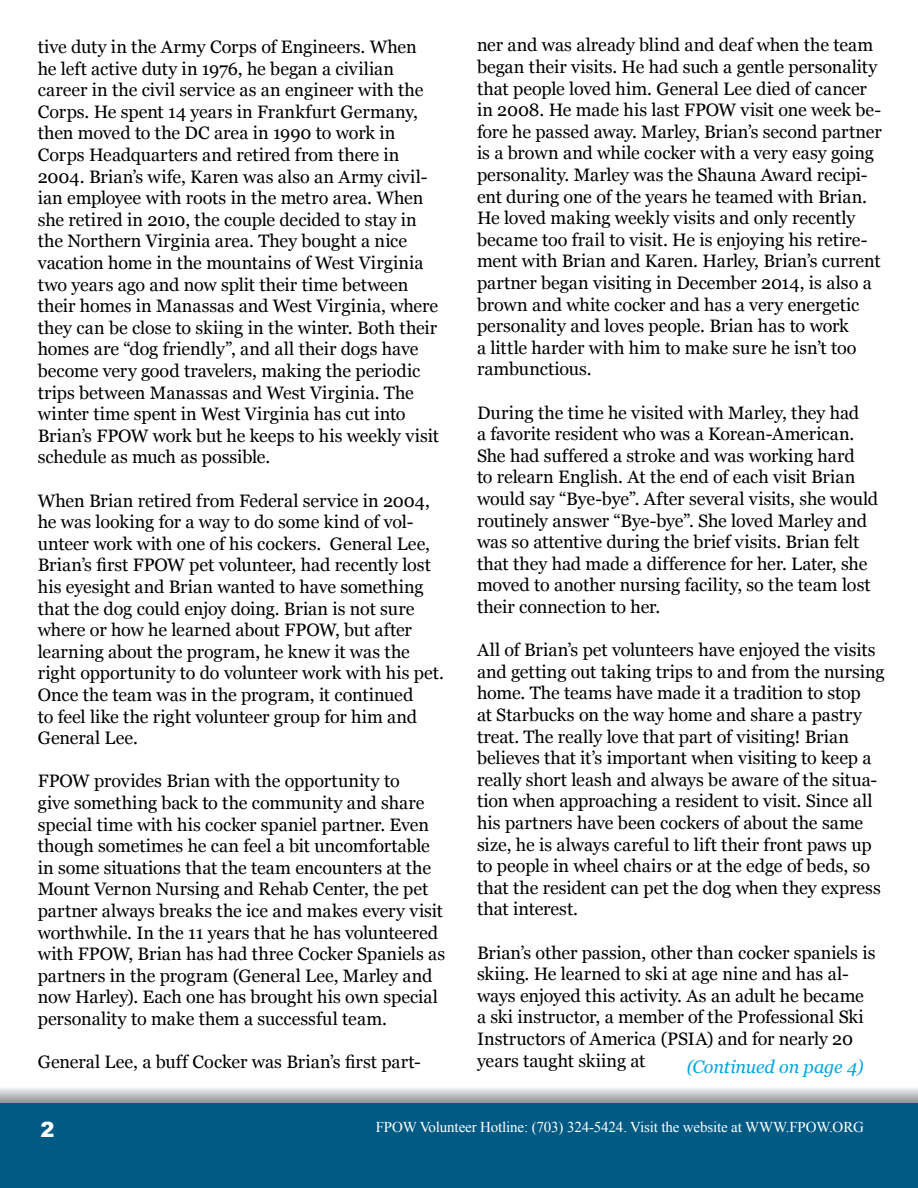
<style>
.page{position:relative;width:918px;height:1188px;background:#fff}
.page>*{position:absolute;margin:0;border:0;box-sizing:border-box;transform-origin:0 0}
.t1{font:900 21px "Arial";color:#fff}
.t2{font:18px/21.6px "Georgia";letter-spacing:-.005em;color:#000}
.t3{font:italic 18px "Georgia";letter-spacing:-.01em;color:#00a4e3}
.t4{font:15px "Times New Roman";letter-spacing:-.01em;color:#fff}
</style>
<div class="page">
<svg style="left:0;top:1088px;width:918px;height:15px;background:#bdbfc1"></svg>
<div style="left:0;top:1103px;width:918px;height:85px;background:#005a84"></div>
<p class="t2" style="left:477px;top:35px;width:406px">ner and was already blind and deaf when the team began their visits. He had such a gentle personality that people loved him. General Lee died of cancer in 2008. He made his last FPOW visit one week be&shy;fore he passed away. Marley, Brian’s second partner is a brown and while cocker with a very easy going personality. Marley was the Shauna Award recipi&shy;ent during one of the years he teamed with Brian.<br>He loved making weekly visits and only recently became too frail to visit. He is enjoying his retire&shy;ment with Brian and Karen. Harley, Brian’s current partner began visiting in December 2014, is also a brown and white cocker and has a very energetic personality and loves people. Brian has to work<br>a little harder with him to make sure he isn’t too rambunctious.</p>
<p class="t2" style="left:477px;top:402px;width:403px">During the time he visited with Marley, they had<br>a favorite resident who was a Korean-American.<br>She had suffered a stroke and was working hard<br>to relearn English. At the end of each visit Brian would say “Bye-bye”. After several visits, she would routinely answer “Bye-bye”. She loved Marley and was so attentive during the brief visits. Brian felt that they had made a difference for her. Later, she moved to another nursing facility, so the team lost their connection to her.</p>
<p class="t2" style="left:477px;top:640px;width:409px">All of Brian’s pet volunteers have enjoyed the visits and getting out taking trips to and from the nursing home. The teams have made it a tradition to stop<br>at Starbucks on the way home and share a pastry treat. The really love that part of visiting! Brian believes that it’s important when visiting to keep a really short leash and always be aware of the situa&shy;tion when approaching a resident to visit. Since all his partners have been cockers of about the same size, he is always careful to lift their front paws up to people in wheel chairs or at the edge of beds, so that the resident can pet the dog when they express that interest.</p>
<p class="t2" style="left:477px;top:942px;width:400px">Brian’s other passion, other than cocker spaniels is skiing. He learned to ski at age nine and has al&shy;ways enjoyed this activity. As an adult he became a ski instructor, a member of the Professional Ski Instructors of America (PSIA) and for nearly 20 years taught skiing at</p>
<p class="t2" style="left:38px;top:36px;width:403px">tive duty in the Army Corps of Engineers. When he left active duty in 1976, he began a civilian career in the civil service as an engineer with the Corps. He spent 14 years in Frankfurt Germany, then moved to the DC area in 1990 to work in Corps Headquarters and retired from there in 2004. Brian’s wife, Karen was also an Army civil&shy;ian employee with roots in the metro area. When she retired in 2010, the couple decided to stay in the Northern Virginia area. They bought a nice vacation home in the mountains of West Virginia two years ago and now split their time between their homes in Manassas and West Virginia, where they can be close to skiing in the winter. Both their homes are “dog friendly”, and all their dogs have become very good travelers, making the periodic trips between Manassas and West Virginia. The winter time spent in West Virginia has cut into Brian’s FPOW work but he keeps to his weekly visit schedule as much as possible.</p>
<p class="t2" style="left:38px;top:490px;width:408px">When Brian retired from Federal service in 2004, he was looking for a way to do some kind of vol&shy;unteer work with one of his cockers. General Lee, Brian’s first FPOW pet volunteer, had recently lost his eyesight and Brian wanted to have something that the dog could enjoy doing. Brian is not sure where or how he learned about FPOW, but after learning about the program, he knew it was the right opportunity to do volunteer work with his pet.<br>Once the team was in the program, it continued<br>to feel like the right volunteer group for him and General Lee.</p>
<p class="t2" style="left:38px;top:771px;width:409px">FPOW provides Brian with the opportunity to<br>give something back to the community and share special time with his cocker spaniel partner. Even though sometimes he can feel a bit uncomfortable in some situations that the team encounters at the Mount Vernon Nursing and Rehab Center, the pet partner always breaks the ice and makes every visit worthwhile. In the 11 years that he has volunteered with FPOW, Brian has had three Cocker Spaniels as partners in the program (General Lee, Marley and now Harley). Each one has brought his own special personality to make them a successful team.</p>
<p class="t2" style="left:38px;top:1051px;width:385px">General Lee, a buff Cocker was Brian’s first part-</p>
<p class="t3" style="left:687px;top:1055px;width:178px">(Continued on page 4)</p>
<p class="t1" style="left:40px;top:1114px;width:16px">2</p>
<p class="t4" style="left:376px;top:1117px;width:490px">FPOW Volunteer Hotline: (703) 324-5424. Visit the website at WWW.FPOW.ORG</p>
</div>
